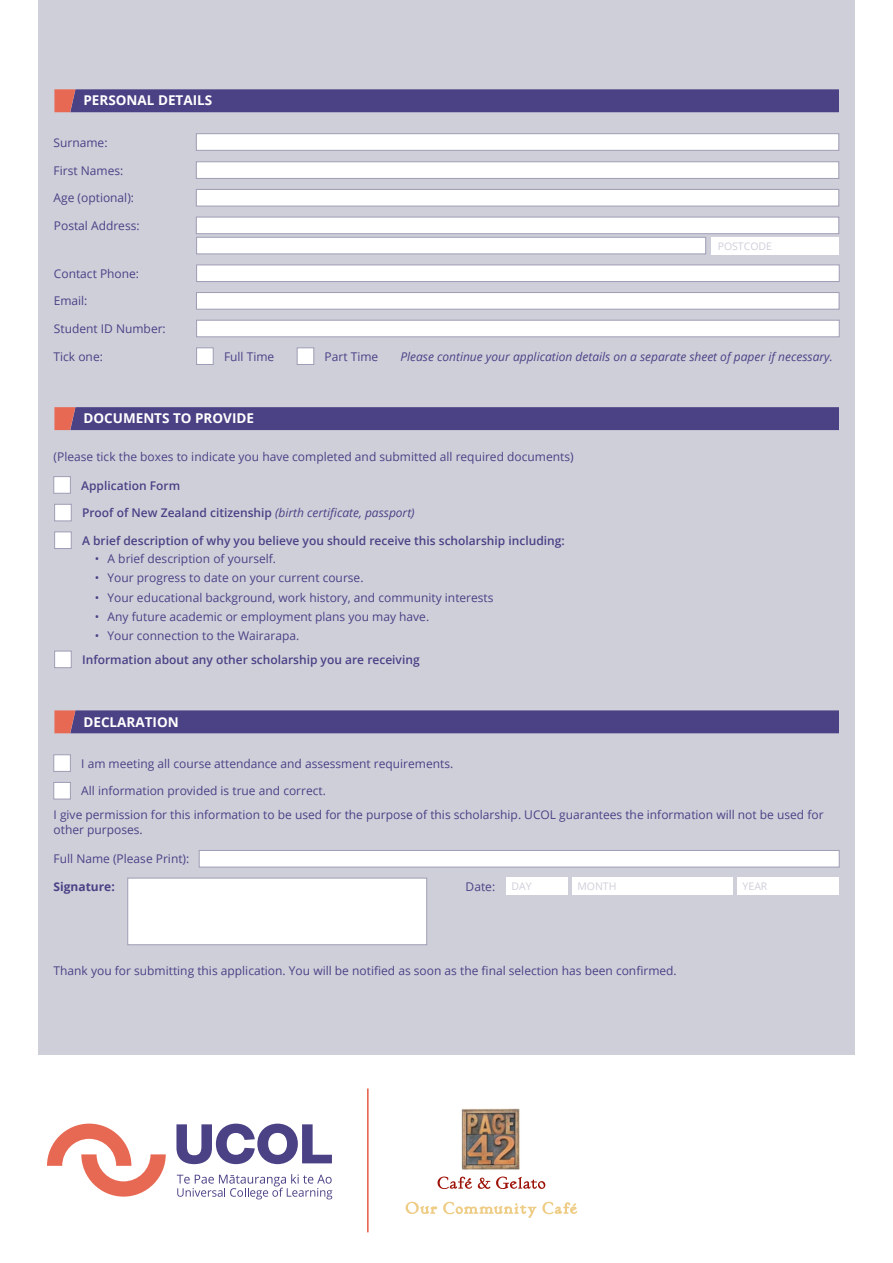
<style>
.page{position:relative;width:893px;height:1263px;background:#fff}
.page>*{position:absolute;margin:0;border:0;box-sizing:border-box;transform-origin:0 0}
.t1{font:700 13.5px "Open Sans";color:#fff}
.t2{font:12px/15px "Open Sans";color:#4b4185}
.t3{font:600 12px "Open Sans";color:#4b4185}
.t4{font:italic 12px "Open Sans";color:#4b4185}
.t5{font:700 12px "Open Sans";color:#4b4185}
.t6{font:10.5px "Open Sans";color:#cfcfda}
.s1{font-weight:400;font-style:italic}
</style>
<div class="page">
<div style="left:38px;top:0;width:817px;height:1054px;background:#cfcfda"></div>
<div style="left:54px;top:407px;width:785px;height:23px;background:#4b4185"></div>
<div style="left:54px;top:476px;width:17px;height:17px;background:#fff;border:1px solid #9e9db5"></div>
<div style="left:54px;top:504px;width:17px;height:17px;background:#fff;border:1px solid #9e9db5"></div>
<div style="left:54px;top:532px;width:17px;height:17px;background:#fff;border:1px solid #9e9db5"></div>
<div style="left:54px;top:651px;width:17px;height:17px;background:#fff;border:1px solid #9e9db5"></div>
<div style="left:54px;top:710px;width:785px;height:23px;background:#4b4185"></div>
<div style="left:54px;top:754px;width:17px;height:18px;background:#fff;border:1px solid #9e9db5"></div>
<div style="left:54px;top:782px;width:17px;height:17px;background:#fff;border:1px solid #9e9db5"></div>
<div style="left:128px;top:878px;width:299px;height:67px;background:#fff;border:1px solid #9e9db5"></div>
<div style="left:506px;top:878px;width:62px;height:17px;background:#fff"></div>
<div style="left:572px;top:878px;width:160px;height:17px;background:#fff"></div>
<div style="left:737px;top:878px;width:102px;height:17px;background:#fff"></div>
<div style="left:199px;top:850px;width:640px;height:17px;background:#fff;border:1px solid #9e9db5"></div>
<div style="left:54px;top:89px;width:785px;height:23px;background:#4b4185"></div>
<div style="left:196px;top:348px;width:17px;height:17px;background:#fff;border:1px solid #9e9db5"></div>
<div style="left:297px;top:348px;width:17px;height:17px;background:#fff;border:1px solid #9e9db5"></div>
<div style="left:196px;top:134px;width:643px;height:17px;background:#fff;border:1px solid #9e9db5"></div>
<div style="left:196px;top:162px;width:643px;height:17px;background:#fff;border:1px solid #9e9db5"></div>
<div style="left:196px;top:189px;width:643px;height:17px;background:#fff;border:1px solid #9e9db5"></div>
<div style="left:196px;top:320px;width:643px;height:17px;background:#fff;border:1px solid #9e9db5"></div>
<div style="left:196px;top:265px;width:643px;height:17px;background:#fff;border:1px solid #9e9db5"></div>
<div style="left:196px;top:217px;width:643px;height:17px;background:#fff;border:1px solid #9e9db5"></div>
<div style="left:196px;top:237px;width:510px;height:17px;background:#fff;border:1px solid #9e9db5"></div>
<div style="left:712px;top:237px;width:127px;height:17px;background:#fff"></div>
<div style="left:196px;top:292px;width:643px;height:17px;background:#fff;border:1px solid #9e9db5"></div>
<svg style="left:176px;top:1123px;width:156px;height:41px"></svg>
<svg style="left:47px;top:1123px;width:119px;height:73px"></svg>
<svg style="left:177px;top:1174px;width:155px;height:25px"></svg>
<img style="left:461px;top:1108px;width:59px;height:62px">
<svg style="left:438px;top:1176px;width:107px;height:13px"></svg>
<svg style="left:406px;top:1202px;width:31px;height:12px"></svg>
<svg style="left:443px;top:1202px;width:93px;height:16px"></svg>
<svg style="left:542px;top:1202px;width:35px;height:12px"></svg>
<hr style="left:367px;top:1088px;width:2px;height:144px;background:#e86953">
<p class="t1" style="left:83px;top:91px;width:130px">PERSONAL DETAILS</p>
<p class="t2" style="left:54px;top:134px;width:55px">Surname:</p>
<p class="t2" style="left:54px;top:163px;width:71px">First Names:</p>
<p class="t2" style="left:54px;top:190px;width:82px">Age (optional):</p>
<p class="t2" style="left:54px;top:218px;width:87px">Postal Address:</p>
<p class="t2" style="left:54px;top:266px;width:87px">Contact Phone:</p>
<p class="t2" style="left:54px;top:293px;width:35px">Email:</p>
<p class="t2" style="left:54px;top:321px;width:113px">Student ID Number:</p>
<p class="t2" style="left:54px;top:349px;width:51px">Tick one:</p>
<p class="t6" style="left:718px;top:239px;width:56px">POSTCODE</p>
<p class="t2" style="left:224px;top:349px;width:52px">Full Time</p>
<p class="t2" style="left:325px;top:349px;width:55px">Part Time</p>
<p class="t4" style="left:400px;top:348px;width:434px">Please continue your application details on a separate sheet of paper if necessary.</p>
<p class="t1" style="left:83px;top:409px;width:172px">DOCUMENTS TO PROVIDE</p>
<p class="t2" style="left:54px;top:448px;width:522px">(Please tick the boxes to indicate you have completed and submitted all required documents)</p>
<p class="t3" style="left:81px;top:477px;width:100px">Application Form</p>
<p class="t3" style="left:82px;top:505px;width:334px">Proof of New Zealand citizenship <span class="s1">(birth certificate, passport)</span></p>
<p class="t3" style="left:82px;top:532px;width:484px">A brief description of why you believe you should receive this scholarship including:</p>
<p class="t2" style="left:95px;top:551px;width:183px">• A brief description of yourself.</p>
<p class="t2" style="left:95px;top:570px;width:270px">• Your progress to date on your current course.</p>
<p class="t2" style="left:95px;top:589px;width:400px">• Your educational background, work history, and community interests</p>
<p class="t2" style="left:95px;top:609px;width:336px">• Any future academic or employment plans you may have.</p>
<p class="t2" style="left:95px;top:628px;width:206px">• Your connection to the Wairarapa.</p>
<p class="t3" style="left:82px;top:651px;width:339px">Information about any other scholarship you are receiving</p>
<p class="t1" style="left:83px;top:712px;width:97px">DECLARATION</p>
<p class="t2" style="left:81px;top:755px;width:374px">I am meeting all course attendance and assessment requirements.</p>
<p class="t2" style="left:81px;top:783px;width:246px">All information provided is true and correct.</p>
<p class="t2" style="left:54px;top:807px;width:771px">I give permission for this information to be used for the purpose of this scholarship. UCOL guarantees the information will not be used for other purposes.</p>
<p class="t2" style="left:54px;top:851px;width:137px">Full Name (Please Print):</p>
<p class="t5" style="left:54px;top:878px;width:63px">Signature:</p>
<p class="t2" style="left:466px;top:879px;width:31px">Date:</p>
<p class="t6" style="left:512px;top:879px;width:22px">DAY</p>
<p class="t6" style="left:577px;top:879px;width:41px">MONTH</p>
<p class="t6" style="left:743px;top:879px;width:26px">YEAR</p>
<p class="t2" style="left:54px;top:963px;width:625px">Thank you for submitting this application. You will be notified as soon as the final selection has been confirmed.</p>
</div>
